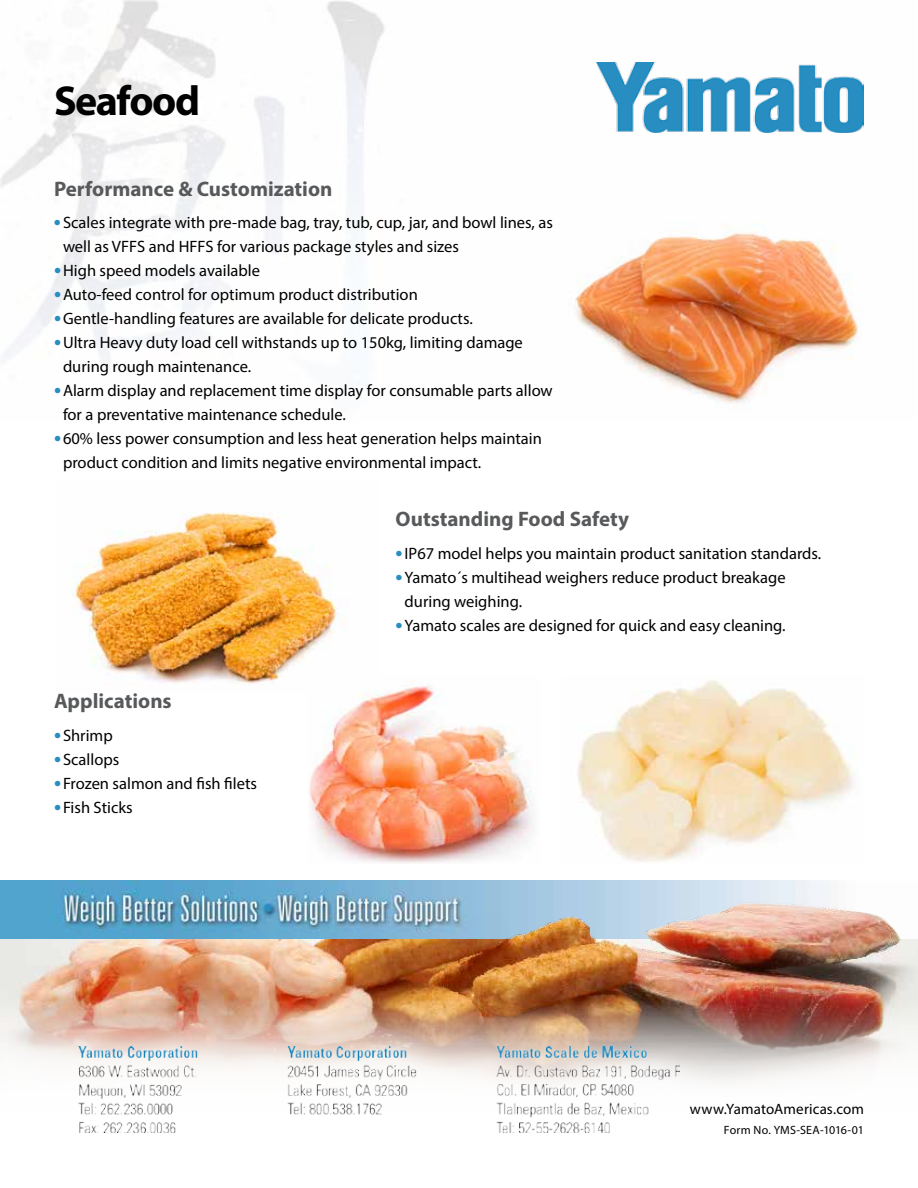
<style>
.page{position:relative;width:918px;height:1188px;background:#fff}
.page>*{position:absolute;margin:0;border:0;box-sizing:border-box;transform-origin:0 0}
.t1{font:700 42px "Myriad Pro";letter-spacing:-.035em;color:#000}
.t2{font:700 21px "Myriad Pro";color:#58595b}
.t3{font:16.5px/24px "Myriad Pro";color:#000}
.t4{font:15px "Myriad Pro";letter-spacing:.01em;color:#000}
.t5{font:12px "Myriad Pro";letter-spacing:.01em;color:#000}
.s1{font-weight:700;font-size:21px;color:#288ec1}
</style>
<div class="page">
<img style="left:0;top:0;width:385px;height:362px">
<img style="left:577px;top:680px;width:277px;height:182px">
<img style="left:309px;top:686px;width:223px;height:177px">
<img style="left:71px;top:512px;width:308px;height:180px">
<img style="left:575px;top:224px;width:283px;height:180px">
<img style="left:0;top:939px;width:918px;height:194px">
<img style="left:0;top:880px;width:901px;height:59px">
<img style="left:78px;top:1046px;width:602px;height:86px">
<img style="left:596px;top:62px;width:268px;height:71px">
<h1 class="t1" style="left:54px;top:74px;width:148px">Seafood</h1>
<p class="t2" style="left:54px;top:175px;width:280px">Performance &amp; Customization</p>
<p class="t3" style="left:63px;top:211px;width:491px;text-indent:-9px"><span class="s1">•</span>Scales integrate with pre-made bag, tray, tub, cup, jar, and bowl lines, as well as VFFS and HFFS for various package styles and sizes</p>
<p class="t3" style="left:54px;top:259px;width:208px"><span class="s1">•</span>High speed models available</p>
<p class="t3" style="left:54px;top:283px;width:365px"><span class="s1">•</span>Auto-feed control for optimum product distribution</p>
<p class="t3" style="left:54px;top:307px;width:420px"><span class="s1">•</span>Gentle-handling features are available for delicate products.</p>
<p class="t3" style="left:63px;top:331px;width:461px;text-indent:-9px"><span class="s1">•</span>Ultra Heavy duty load cell withstands up to 150kg, limiting damage during rough maintenance.</p>
<p class="t3" style="left:63px;top:379px;width:491px;text-indent:-9px"><span class="s1">•</span>Alarm display and replacement time display for consumable parts allow for a preventative maintenance schedule.</p>
<p class="t3" style="left:63px;top:427px;width:480px;text-indent:-9px"><span class="s1">•</span>60% less power consumption and less heat generation helps maintain product condition and limits negative environmental impact.</p>
<p class="t2" style="left:396px;top:505px;width:235px">Outstanding Food Safety</p>
<p class="t2" style="left:54px;top:687px;width:119px">Applications</p>
<p class="t3" style="left:54px;top:723px;width:60px"><span class="s1">•</span>Shrimp</p>
<p class="t3" style="left:54px;top:747px;width:67px"><span class="s1">•</span>Scallops</p>
<p class="t3" style="left:54px;top:771px;width:205px"><span class="s1">•</span>Frozen salmon and fish filets</p>
<p class="t3" style="left:54px;top:795px;width:80px"><span class="s1">•</span>Fish Sticks</p>
<p class="t3" style="left:396px;top:541px;width:427px"><span class="s1">•</span>IP67 model helps you maintain product sanitation standards.</p>
<p class="t3" style="left:405px;top:565px;width:383px;text-indent:-9px"><span class="s1">•</span>Yamato´s multihead weighers reduce product breakage during weighing.</p>
<p class="t3" style="left:396px;top:613px;width:392px"><span class="s1">•</span>Yamato scales are designed for quick and easy cleaning.</p>
<p class="t4" style="left:690px;top:1100px;width:176px">www.YamatoAmericas.com</p>
<p class="t5" style="left:724px;top:1123px;width:142px">Form No. YMS-SEA-1016-01</p>
</div>
